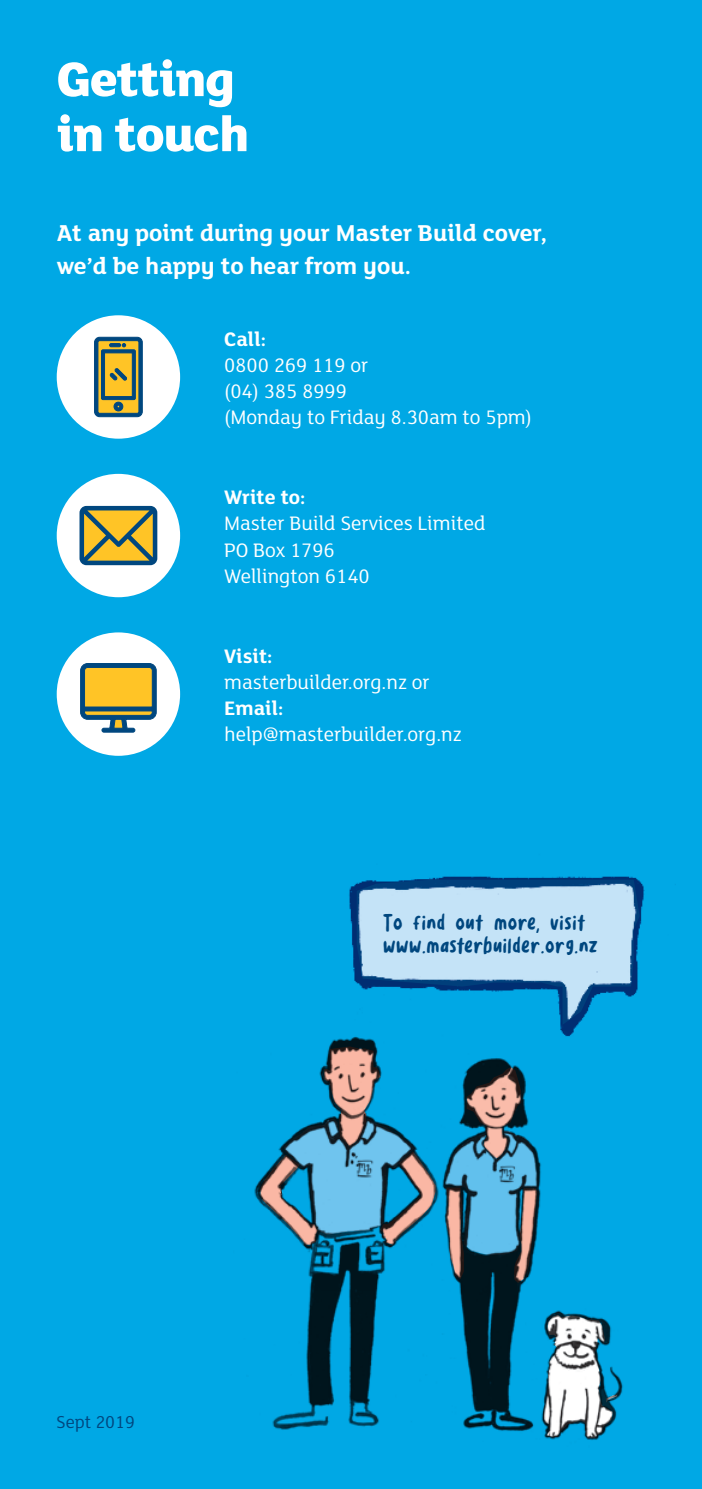
<style>
.page{position:relative;width:702px;height:1489px;background:#fff}
.page>*{position:absolute;margin:0;border:0;box-sizing:border-box;transform-origin:0 0}
.t1{font:800 52.5px/55px "FS Lola";letter-spacing:-.02em;color:#fff}
.t2{font:30px/22.5px "Freshly Squeezed";letter-spacing:.02em;color:#00477f}
.t3{font:700 25px/32.5px "FS Lola";color:#fff}
.t4{font:21.25px/26.2px "FS Lola";color:#fff}
.t5{font:700 21.25px "FS Lola";color:#fff}
.t6{font:18.75px "FS Lola";color:#00477f}
</style>
<div class="page">
<div style="left:0;top:0;width:702px;height:1488px;background:#00a8e5"></div>
<img style="left:466px;top:1058px;width:75px;height:373px">
<img style="left:254px;top:1038px;width:212px;height:392px">
<svg style="left:260px;top:1046px;width:175px;height:198px"></svg>
<img style="left:525px;top:1301px;width:98px;height:139px">
<img style="left:340px;top:876px;width:305px;height:171px">
<div style="left:57px;top:632px;width:123px;height:123px;background:#fff;border-radius:50%"></div>
<svg style="left:80px;top:663px;width:77px;height:70px;background:#aca362"></svg>
<div style="left:57px;top:474px;width:123px;height:123px;background:#fff;border-radius:50%"></div>
<svg style="left:79px;top:506px;width:78px;height:59px;background:#9a934c"></svg>
<div style="left:57px;top:315px;width:123px;height:123px;background:#fff;border-radius:50%"></div>
<svg style="left:94px;top:336px;width:49px;height:81px;background:#858954"></svg>
<h1 class="t1" style="left:57px;top:49px;width:194px">Getting in touch</h1>
<p class="t3" style="left:57px;top:215px;width:492px">At any point during your Master Build cover, we’d be happy to hear from you.</p>
<p class="t5" style="left:224px;top:324px;width:44px">Call:</p>
<p class="t4" style="left:224px;top:351px;width:309px">0800 269 119 or<br>(04) 385 8999<br>(Monday to Friday 8.30am to 5pm)</p>
<p class="t5" style="left:224px;top:482px;width:83px">Write to:</p>
<p class="t4" style="left:224px;top:509px;width:263px">Master Build Services Limited<br>PO Box 1796<br>Wellington 6140</p>
<p class="t5" style="left:224px;top:641px;width:50px">Visit:</p>
<p class="t4" style="left:224px;top:668px;width:207px">masterbuilder.org.nz or</p>
<p class="t5" style="left:224px;top:693px;width:61px">Email:</p>
<p class="t4" style="left:224px;top:720px;width:239px">help@masterbuilder.org.nz</p>
<p class="t6" style="left:56px;top:1409px;width:80px">Sept 2019</p>
<h2 class="t2" style="left:383px;top:912px;width:216px">To find out more, visit www.masterbuilder.org.nz</h2>
</div>
